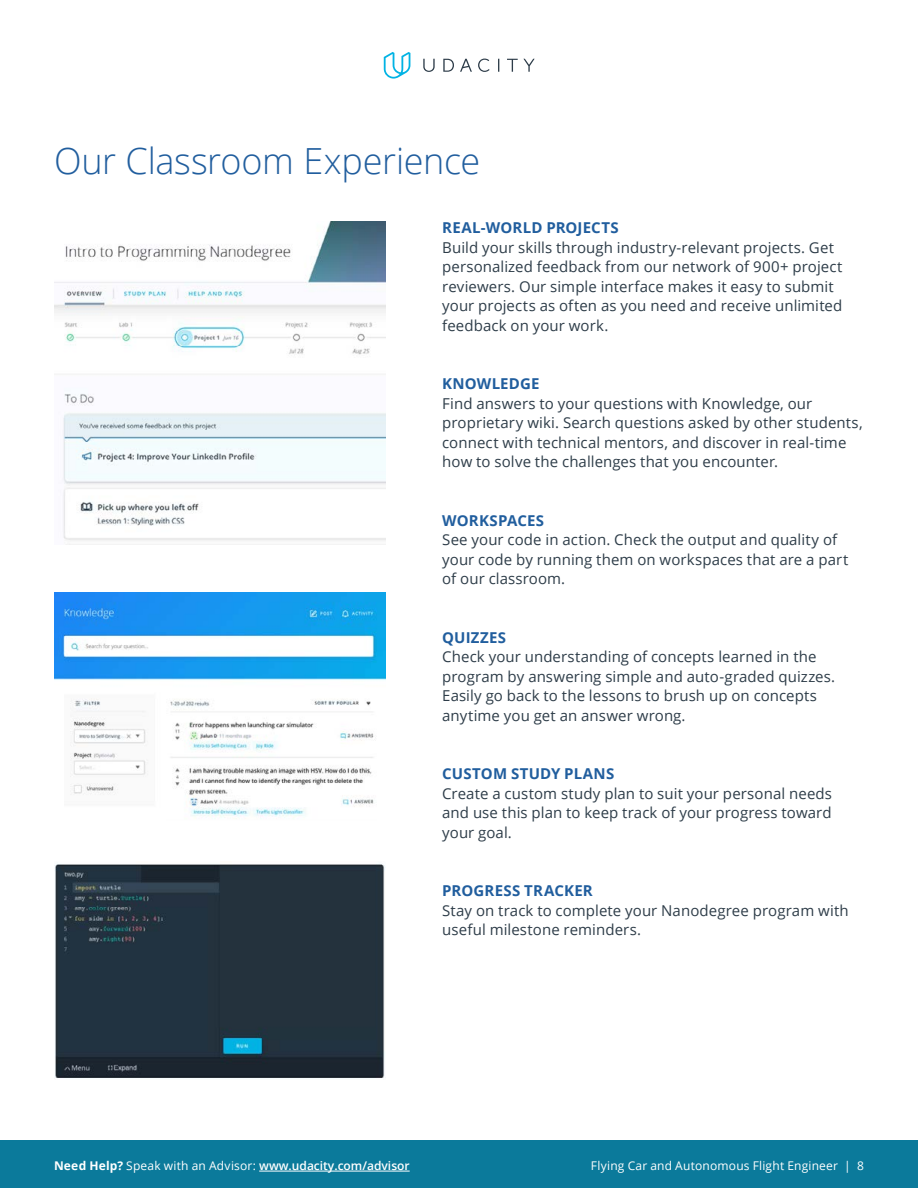
<style>
.page{position:relative;width:918px;height:1188px;background:#fff}
.page>*{position:absolute;margin:0;border:0;box-sizing:border-box;transform-origin:0 0}
.t1{font:300 36px "Open Sans";letter-spacing:-.01em;color:#215e9e}
.t2{font:15px/19.5px "Open Sans";letter-spacing:.005em;color:#2e3d49}
.t3{font:700 15px "Open Sans";letter-spacing:.01em;color:#215e9e}
.t4{font:600 12px "Open Sans";color:#fff}
.t5{font:12px "Open Sans";letter-spacing:.015em;color:#fff}
.s1{font-weight:700}
.s2{font-weight:400}
</style>
<div class="page">
<div style="left:0;top:1140px;width:918px;height:48px;background:#0b7a9b"></div>
<hr style="left:259px;top:1171px;width:151px;height:1px;background:#fff">
<svg style="left:384px;top:52px;width:26px;height:27px"></svg>
<svg style="left:423px;top:59px;width:112px;height:13px"></svg>
<img style="left:54px;top:864px;width:332px;height:215px">
<img style="left:54px;top:592px;width:332px;height:226px">
<img style="left:54px;top:222px;width:332px;height:319px">
<h1 class="t1" style="left:54px;top:137px;width:428px">Our Classroom Experience</h1>
<p class="t3" style="left:442px;top:217px;width:178px">REAL-WORLD PROJECTS</p>
<p class="t2" style="left:442px;top:237px;width:402px">Build your skills through industry-relevant projects. Get personalized feedback from our network of 900+ project reviewers. Our simple interface makes it easy to submit your projects as often as you need and receive unlimited feedback on your work.</p>
<p class="t3" style="left:442px;top:373px;width:99px">KNOWLEDGE</p>
<p class="t2" style="left:442px;top:393px;width:422px">Find answers to your questions with Knowledge, our proprietary wiki. Search questions asked by other students, connect with technical mentors, and discover in real-time how to solve the challenges that you encounter.</p>
<p class="t3" style="left:442px;top:510px;width:103px">WORKSPACES</p>
<p class="t2" style="left:442px;top:530px;width:408px">See your code in action. Check the output and quality of your code by running them on workspaces that are a part of our classroom.</p>
<p class="t3" style="left:442px;top:627px;width:65px">QUIZZES</p>
<p class="t2" style="left:442px;top:647px;width:394px">Check your understanding of concepts learned in the program by answering simple and auto-graded quizzes.<br>Easily go back to the lessons to brush up on concepts anytime you get an answer wrong.</p>
<p class="t3" style="left:442px;top:763px;width:174px">CUSTOM STUDY PLANS</p>
<p class="t2" style="left:442px;top:783px;width:391px;text-align:justify">Create a custom study plan to suit your personal needs and use this plan to keep track of your progress toward your goal.</p>
<p class="t3" style="left:442px;top:880px;width:152px">PROGRESS TRACKER</p>
<p class="t2" style="left:442px;top:900px;width:408px">Stay on track to complete your Nanodegree program with useful milestone reminders.</p>
<p class="t4" style="left:54px;top:1158px;width:357px"><span class="s1">Need Help?</span> <span class="s2">Speak with an Advisor:</span> www.udacity.com/advisor</p>
<p class="t5" style="left:591px;top:1158px;width:275px">Flying Car and Autonomous Flight Engineer | 8</p>
</div>
